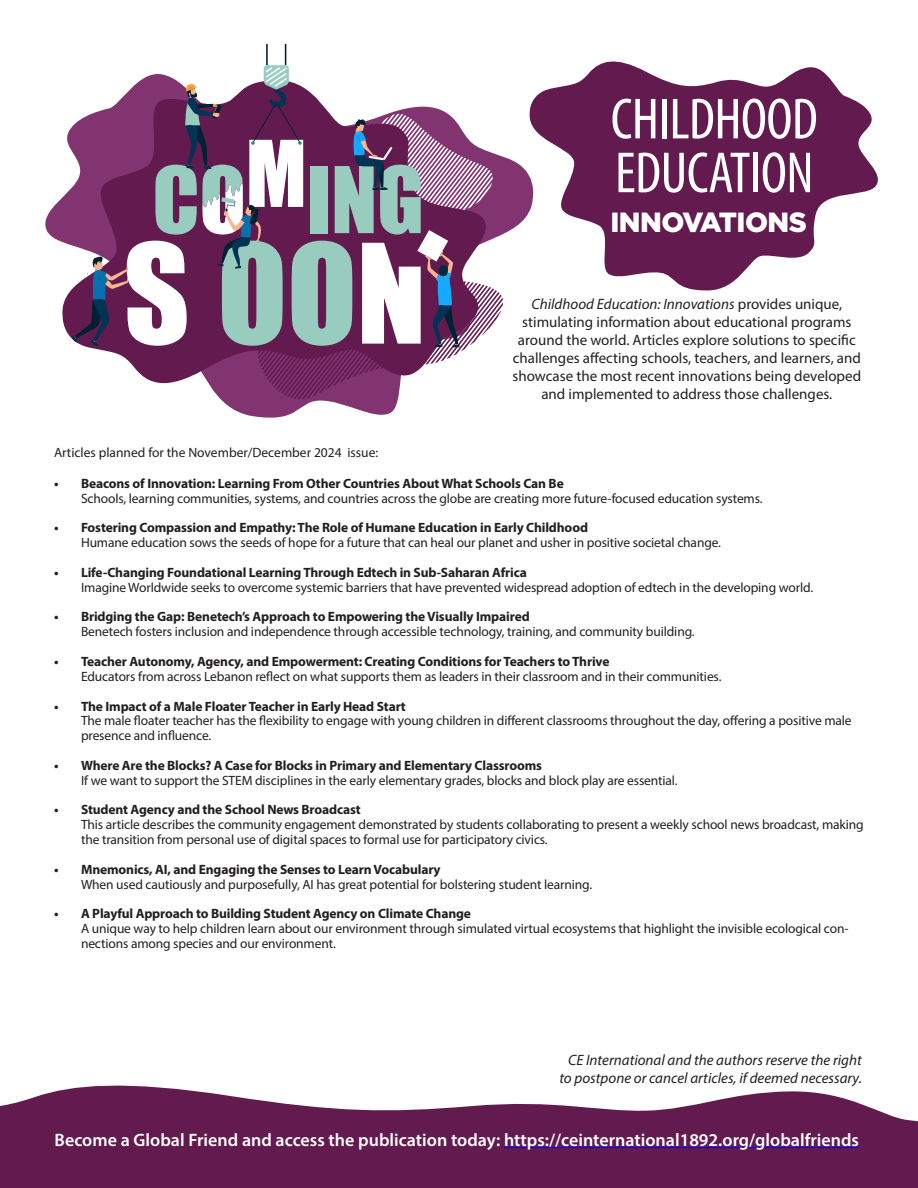
<style>
.page{position:relative;width:918px;height:1188px;background:#fff}
.page>*{position:absolute;margin:0;border:0;box-sizing:border-box;transform-origin:0 0}
.Cover_nameplate_-_orange{font:condensed 58.5px "Myriad Pro";letter-spacing:-.01em;color:#fff}
.Cover_nameplate_-_blue{font:900 27.75px "Gotham";letter-spacing:-.02em;color:#fff}
.t1{font:600 18px "Myriad Pro";color:#fff}
.t2{font:15px/18px "Myriad Pro";color:#231f20;text-align:center}
.t3{font:italic 15px/18px "Myriad Pro";color:#231f20;text-align:center}
.t4{font:13.5px/14.9px "Myriad Pro";letter-spacing:-.01em;color:#231f20}
.s1{font-style:italic}
.s2{font-weight:700}
</style>
<div class="page">
<svg style="left:45px;top:156px;width:482px;height:262px"></svg>
<svg style="left:59px;top:127px;width:13px;height:264px"></svg>
<svg style="left:72px;top:44px;width:431px;height:355px"></svg>
<svg style="left:527px;top:61px;width:351px;height:230px;fill:#631a4f"></svg>
<svg style="left:0;top:1085px;width:918px;height:103px;fill:#631a4f"></svg>
<hr style="left:504px;top:1147px;width:355px;height:1px;background:#00f">
<p class="Cover_nameplate_-_orange" style="left:611px;top:84px;width:209px">CHILDHOOD</p>
<p class="Cover_nameplate_-_orange" style="left:615px;top:137px;width:200px">EDUCATION</p>
<p class="Cover_nameplate_-_blue" style="left:610px;top:203px;width:198px">INNOVATIONS</p>
<p class="t2" style="left:513px;top:295px;width:350px"><span class="s1">Childhood Education: Innovations</span> provides unique, stimulating information about educational programs around the world. Articles explore solutions to specific challenges affecting schools, teachers, and learners, and showcase the most recent innovations being developed and implemented to address those challenges.</p>
<p class="t4" style="left:54px;top:445px;width:326px">Articles planned for the November/December 2024 issue:</p>
<p class="t4" style="left:81px;top:476px;width:683px;text-indent:-27px"><span class="s2">• Beacons of Innovation: Learning From Other Countries About What Schools Can Be<br></span>Schools, learning communities, systems, and countries across the globe are creating more future-focused education systems.</p>
<p class="t4" style="left:81px;top:520px;width:642px;text-indent:-27px"><span class="s2">• Fostering Compassion and Empathy: The Role of Humane Education in Early Childhood<br></span>Humane education sows the seeds of hope for a future that can heal our planet and usher in positive societal change.</p>
<p class="t4" style="left:81px;top:565px;width:734px;text-indent:-27px"><span class="s2">• Life-Changing Foundational Learning Through Edtech in Sub-Saharan Africa<br></span>Imagine Worldwide seeks to overcome systemic barriers that have prevented widespread adoption of edtech in the developing world.</p>
<p class="t4" style="left:81px;top:609px;width:615px;text-indent:-27px"><span class="s2">• Bridging the Gap: Benetech’s Approach to Empowering the Visually Impaired<br></span>Benetech fosters inclusion and independence through accessible technology, training, and community building.</p>
<p class="t4" style="left:81px;top:654px;width:642px;text-indent:-27px"><span class="s2">• Teacher Autonomy, Agency, and Empowerment: Creating Conditions for Teachers to Thrive<br></span>Educators from across Lebanon reflect on what supports them as leaders in their classroom and in their communities.</p>
<p class="t4" style="left:81px;top:698px;width:772px;text-indent:-27px"><span class="s2">• The Impact of a Male Floater Teacher in Early Head Start<br></span>The male floater teacher has the flexibility to engage with young children in different classrooms throughout the day, offering a positive male presence and influence.</p>
<p class="t4" style="left:81px;top:758px;width:598px;text-indent:-27px"><span class="s2">• Where Are the Blocks? A Case for Blocks in Primary and Elementary Classrooms<br></span>If we want to support the STEM disciplines in the early elementary grades, blocks and block play are essential.</p>
<p class="t4" style="left:81px;top:802px;width:784px;text-indent:-27px"><span class="s2">• Student Agency and the School News Broadcast<br></span>This article describes the community engagement demonstrated by students collaborating to present a weekly school news broadcast, making the transition from personal use of digital spaces to formal use for participatory civics.</p>
<p class="t4" style="left:81px;top:862px;width:513px;text-indent:-27px"><span class="s2">• Mnemonics, AI, and Engaging the Senses to Learn Vocabulary<br></span>When used cautiously and purposefully, AI has great potential for bolstering student learning.</p>
<p class="t4" style="left:81px;top:906px;width:769px;text-indent:-27px"><span class="s2">• A Playful Approach to Building Student Agency on Climate Change<br></span>A unique way to help children learn about our environment through simulated virtual ecosystems that highlight the invisible ecological con&shy;nections among species and our environment.</p>
<p class="t3" style="left:559px;top:1051px;width:304px">CE International and the authors reserve the right to postpone or cancel articles, if deemed necessary.</p>
<p class="t1" style="left:55px;top:1128px;width:806px">Become a Global Friend and access the publication today: https://ceinternational1892.org/globalfriends</p>
</div>
